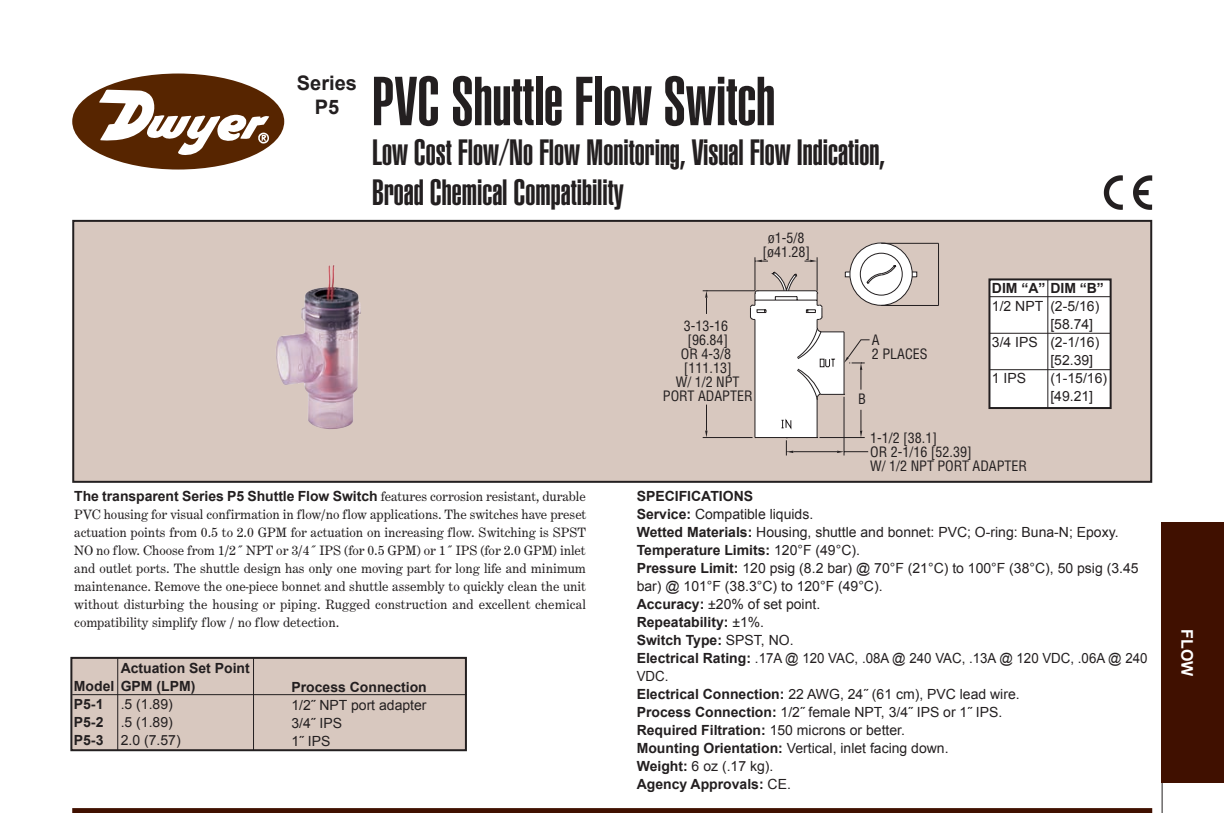
<style>
.page{position:relative;width:1224px;height:813px;background:#fff}
.page>*{position:absolute;margin:0;border:0;box-sizing:border-box;transform-origin:0 0}
.t1{font:900 extra-condensed 68px "Helvetica";color:#231f20}
.t2{font:900 extra-condensed 36px/40px "Helvetica";color:#231f20}
.t3{font:700 20px/24px "Arial";color:#231f20;text-align:center}
.t4{font:700 16px "Arial";color:#fff}
.t5{font:14px/18px "Arial";color:#231f20}
.t6{font:14px/18px "Century Expanded T";color:#231f20;text-align:justify}
.t7{font:700 14px/18px "Arial";color:#231f20}
.t8{font:condensed 14px/14px "Helvetica";color:#231f20;text-align:center}
.s1{font-family:"Century Expanded T";font-weight:400}
.s2{font-weight:700}
</style>
<div class="page">
<div style="left:1162px;top:522px;width:62px;height:261px;background:#401000"></div>
<div style="left:72px;top:74px;width:212px;height:96px;background:#572500;border-radius:50%"></div>
<svg style="left:99px;top:90px;width:170px;height:66px"></svg>
<div style="left:73px;top:221px;width:1078px;height:261px;background:#d8c8bf"></div>
<div style="left:72px;top:220px;width:1080px;height:263px;border:2px solid #231f20"></div>
<img style="left:276px;top:265px;width:85px;height:164px">
<hr style="left:703px;top:290px;width:52px;height:1px;background:#231f20">
<hr style="left:703px;top:437px;width:50px;height:1px;background:#231f20">
<svg style="left:705px;top:405px;width:3px;height:32px"></svg>
<svg style="left:705px;top:290px;width:3px;height:24px"></svg>
<svg style="left:749px;top:242px;width:190px;height:213px"></svg>
<div style="left:71px;top:658px;width:395px;height:92px;background:#d8c8bf"></div>
<div style="left:70px;top:657px;width:397px;height:94px;border:2px solid #231f20"></div>
<svg style="left:1133px;top:175px;width:19px;height:35px"></svg>
<svg style="left:1104px;top:175px;width:19px;height:35px"></svg>
<hr style="left:72px;top:694px;width:394px;height:1px;background:#231f20">
<hr style="left:117px;top:658px;width:1px;height:93px;background:#231f20">
<hr style="left:253px;top:658px;width:1px;height:93px;background:#231f20">
<div style="left:989px;top:279px;width:122px;height:129px;background:#fff"></div>
<div style="left:988px;top:278px;width:124px;height:131px;border:2px solid #231f20"></div>
<hr style="left:989px;top:333px;width:122px;height:1px;background:#231f20">
<hr style="left:990px;top:296px;width:120px;height:1px;background:#231f20">
<hr style="left:989px;top:369px;width:122px;height:1px;background:#231f20">
<hr style="left:1047px;top:279px;width:1px;height:129px;background:#231f20">
<div style="left:72px;top:808px;width:1080px;height:5px;background:#401000"></div>
<svg style="left:1162px;top:783px;width:1px;height:30px"></svg>
<h3 class="t3" style="left:297px;top:71px;width:62px">Series<br>P5</h3>
<h1 class="t1" style="left:372px;top:77px;width:405px">PVC Shuttle Flow Switch</h1>
<h2 class="t2" style="left:372px;top:135px;width:515px">Low Cost Flow/No Flow Monitoring, Visual Flow Indication,<br>Broad Chemical Compatibility</h2>
<p class="t7" style="left:74px;top:487px;width:513px">The transparent Series P5 Shuttle Flow Switch <span class="s1">features corrosion resistant, durable</span></p>
<p class="t6" style="left:74px;top:505px;width:513px">PVC housing for visual confirmation in flow/no flow applications. The switches have preset actuation points from 0.5 to 2.0 GPM for actuation on increasing flow. Switching is SPST NO no flow. Choose from 1/2˝ NPT or 3/4˝ IPS (for 0.5 GPM) or 1˝ IPS (for 2.0 GPM) inlet and outlet ports. The shuttle design has only one moving part for long life and minimum maintenance. Remove the one-piece bonnet and shuttle assembly to quickly clean the unit without disturbing the housing or piping. Rugged construction and excellent chemical compatibility simplify flow / no flow detection.</p>
<p class="t7" style="left:121px;top:659px;width:131px">Actuation Set Point<br>GPM (LPM)</p>
<p class="t5" style="left:121px;top:695px;width:61px">.5 (1.89) .5 (1.89)<br>2.0 (7.57)</p>
<p class="t7" style="left:74px;top:677px;width:42px">Model<br>P5-1<br>P5-2<br>P5-3</p>
<p class="t7" style="left:291px;top:678px;width:137px">Process Connection</p>
<p class="t5" style="left:291px;top:696px;width:137px">1/2˝ NPT port adapter<br>3/4˝ IPS<br>1˝ IPS</p>
<p class="t8" style="left:762px;top:231px;width:49px">ø1-5/8 [ø41.28]</p>
<p class="t8" style="left:663px;top:319px;width:91px">3-13-16<br>[96.84]<br>OR 4-3/8 [111.13]<br>W/ 1/2 NPT<br>PORT ADAPTER</p>
<p class="t8" style="left:872px;top:333px;width:57px;text-align:left">A<br>2 PLACES</p>
<p class="t8" style="left:858px;top:392px;width:9px">B</p>
<p class="t7" style="left:992px;top:279px;width:114px">DIM “A” DIM “B”</p>
<p class="t5" style="left:992px;top:297px;width:53px">1/2 NPT</p>
<p class="t5" style="left:992px;top:333px;width:47px">3/4 IPS</p>
<p class="t5" style="left:992px;top:369px;width:36px">1 IPS</p>
<p class="t5" style="left:1050px;top:297px;width:58px">(2-5/16) [58.74] (2-1/16) [52.39] (1-15/16) [49.21]</p>
<p class="t8" style="left:870px;top:431px;width:158px;text-align:left">1-1/2 [38.1]<br>OR 2-1/16 [52.39]<br>W/ 1/2 NPT PORT ADAPTER</p>
<p class="t5" style="left:637px;top:487px;width:512px"><span class="s2">SPECIFICATIONS<br>Service:</span> Compatible liquids.<br><span class="s2">Wetted Materials:</span> Housing, shuttle and bonnet: PVC; O-ring: Buna-N; Epoxy.<br><span class="s2">Temperature Limits:</span> 120°F (49°C).<br><span class="s2">Pressure Limit:</span> 120 psig (8.2 bar) @ 70°F (21°C) to 100°F (38°C), 50 psig (3.45 bar) @ 101°F (38.3°C) to 120°F (49°C).<br><span class="s2">Accuracy:</span> ±20% of set point.<br><span class="s2">Repeatability:</span> ±1%.<br><span class="s2">Switch Type:</span> SPST, NO.<br><span class="s2">Electrical Rating:</span> .17A @ 120 VAC, .08A @ 240 VAC, .13A @ 120 VDC, .06A @ 240<br>VDC.<br><span class="s2">Electrical Connection:</span> 22 AWG, 24˝ (61 cm), PVC lead wire.<br><span class="s2">Process Connection:</span> 1/2˝ female NPT, 3/4˝ IPS or 1˝ IPS.<br><span class="s2">Required Filtration:</span> 150 microns or better.<br><span class="s2">Mounting Orientation:</span> Vertical, inlet facing down.<br><span class="s2">Weight:</span> 6 oz (.17 kg).<br><span class="s2">Agency Approvals:</span> CE.</p>
<p class="t4" style="left:1196px;top:629px;width:49px;rotate:90deg">FLOW</p>
</div>
